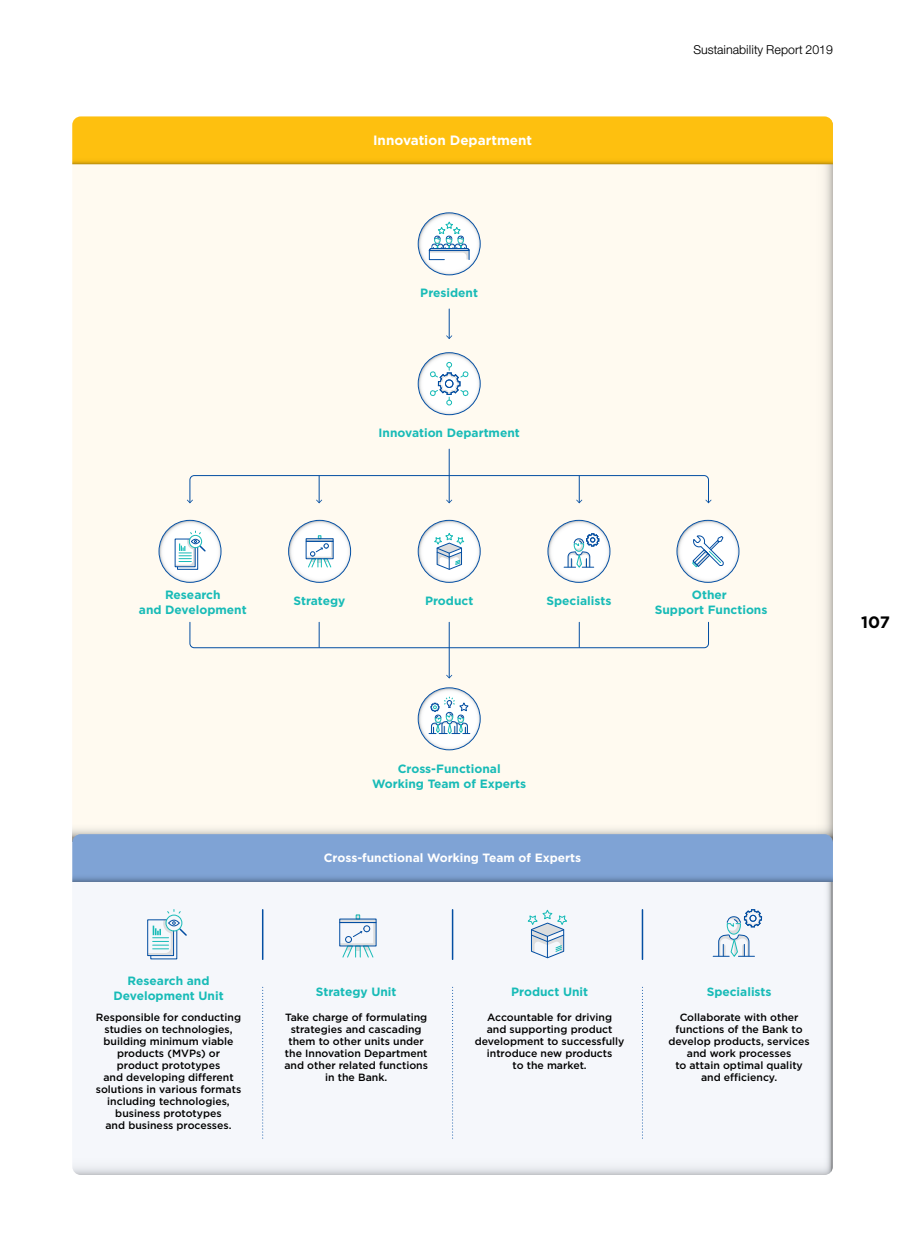
<style>
.page{position:relative;width:918px;height:1242px;background:#fff}
.page>*{position:absolute;margin:0;border:0;box-sizing:border-box;transform-origin:0 0}
.t1{font:18px "DB Helvethaica X 45 Li";color:#000}
.t2{font:700 16.5px "Gotham";color:#000}
.t3{font:700 13.5px "Gotham";color:#fff}
.t4{font:700 12px/15px "Gotham";color:#18bbb7;text-align:center}
.t5{font:700 12px "Gotham";color:#fff}
.t6{font:500 10.5px/12px "Gotham";color:#000;text-align:center}
</style>
<div class="page">
<div style="left:72px;top:164px;width:511px;height:327px;background:#fffaf0"></div>
<div style="left:72px;top:491px;width:761px;height:351px;background:#fffaf0"></div>
<div style="left:583px;top:164px;width:250px;height:670px;background:#fffaf0"></div>
<div style="left:72px;top:909px;width:571px;height:266px;background:#f5f7fb"></div>
<div style="left:643px;top:882px;width:190px;height:293px;background:#f5f7fb"></div>
<svg style="left:72px;top:834px;width:761px;height:48px;background:#7da0d1"></svg>
<svg style="left:72px;top:116px;width:761px;height:48px;background:#fbbe11"></svg>
<svg style="left:446px;top:309px;width:6px;height:30px"></svg>
<hr style="left:449px;top:449px;width:1px;height:54px;background:#034ea2">
<svg style="left:187px;top:475px;width:525px;height:28px"></svg>
<hr style="left:449px;top:622px;width:1px;height:56px;background:#034ea2">
<svg style="left:446px;top:675px;width:6px;height:4px"></svg>
<svg style="left:189px;top:622px;width:520px;height:26px"></svg>
<svg style="left:289px;top:520px;width:62px;height:62px"></svg>
<div style="left:288px;top:520px;width:63px;height:63px;border:1px solid #034ea2;border-radius:50%"></div>
<div style="left:306px;top:538px;width:28px;height:4px;border:1px solid #034ea2"></div>
<svg style="left:306px;top:535px;width:27px;height:33px"></svg>
<svg style="left:418px;top:213px;width:62px;height:62px"></svg>
<div style="left:418px;top:212px;width:63px;height:63px;border:1px solid #034ea2;border-radius:50%"></div>
<svg style="left:429px;top:221px;width:41px;height:39px"></svg>
<svg style="left:418px;top:353px;width:62px;height:62px"></svg>
<div style="left:418px;top:352px;width:63px;height:63px;border:1px solid #034ea2;border-radius:50%"></div>
<svg style="left:429px;top:362px;width:40px;height:43px"></svg>
<svg style="left:677px;top:520px;width:62px;height:62px"></svg>
<div style="left:677px;top:520px;width:62px;height:63px;border:1px solid #034ea2;border-radius:50%"></div>
<svg style="left:692px;top:535px;width:33px;height:33px"></svg>
<svg style="left:548px;top:520px;width:62px;height:62px"></svg>
<div style="left:548px;top:520px;width:62px;height:63px;border:1px solid #034ea2;border-radius:50%"></div>
<svg style="left:564px;top:533px;width:36px;height:36px"></svg>
<svg style="left:418px;top:520px;width:62px;height:62px"></svg>
<div style="left:418px;top:520px;width:63px;height:63px;border:1px solid #034ea2;border-radius:50%"></div>
<svg style="left:433px;top:532px;width:32px;height:38px"></svg>
<svg style="left:159px;top:520px;width:62px;height:62px"></svg>
<div style="left:159px;top:520px;width:62px;height:63px;border:1px solid #034ea2;border-radius:50%"></div>
<svg style="left:174px;top:531px;width:33px;height:39px"></svg>
<div style="left:189px;top:535px;width:13px;height:13px;border:1px solid #18bbb7;border-radius:50%"></div>
<svg style="left:418px;top:688px;width:62px;height:62px"></svg>
<div style="left:418px;top:687px;width:63px;height:63px;border:1px solid #034ea2;border-radius:50%"></div>
<svg style="left:429px;top:697px;width:41px;height:38px"></svg>
<svg style="left:262px;top:987px;width:1px;height:151px"></svg>
<svg style="left:452px;top:987px;width:1px;height:151px"></svg>
<svg style="left:642px;top:987px;width:1px;height:151px"></svg>
<hr style="left:262px;top:910px;width:1px;height:49px;background:#034ea2">
<hr style="left:452px;top:910px;width:1px;height:49px;background:#034ea2">
<hr style="left:642px;top:910px;width:1px;height:49px;background:#034ea2">
<svg style="left:147px;top:910px;width:41px;height:50px"></svg>
<div style="left:166px;top:915px;width:16px;height:16px;border:1px solid #18bbb7;border-radius:50%"></div>
<div style="left:339px;top:922px;width:37px;height:24px;border:1px solid #034ea2"></div>
<div style="left:339px;top:919px;width:37px;height:4px;border:1px solid #034ea2"></div>
<svg style="left:340px;top:915px;width:36px;height:43px"></svg>
<svg style="left:527px;top:909px;width:41px;height:50px"></svg>
<svg style="left:713px;top:909px;width:49px;height:49px"></svg>
<p class="t3" style="left:373px;top:132px;width:161px">Innovation Department</p>
<p class="t4" style="left:420px;top:284px;width:59px">President</p>
<p class="t4" style="left:379px;top:425px;width:143px">Innovation Department</p>
<h1 class="t1" style="left:693px;top:40px;width:141px">Sustainability Report 2019</h1>
<p class="t4" style="left:139px;top:587px;width:109px">Research<br>and Development</p>
<p class="t4" style="left:294px;top:593px;width:53px">Strategy</p>
<p class="t4" style="left:425px;top:593px;width:50px">Product</p>
<p class="t4" style="left:547px;top:593px;width:66px">Specialists</p>
<p class="t4" style="left:655px;top:587px;width:114px">Other<br>Support Functions</p>
<h2 class="t2" style="left:861px;top:613px;width:30px">107</h2>
<p class="t4" style="left:372px;top:761px;width:156px">Cross-Functional<br>Working Team of Experts</p>
<p class="t5" style="left:324px;top:851px;width:259px">Cross-functional Working Team of Experts</p>
<p class="t4" style="left:113px;top:973px;width:112px">Research and<br>Development Unit</p>
<p class="t6" style="left:96px;top:1011px;width:147px">Responsible for conducting studies on technologies, building minimum viable products (MVPs) or product prototypes<br>and developing different solutions in various formats including technologies, business prototypes<br>and business processes.</p>
<p class="t6" style="left:284px;top:1011px;width:145px">Take charge of formulating strategies and cascading them to other units under the Innovation Department and other related functions in the Bank.</p>
<p class="t6" style="left:475px;top:1011px;width:151px">Accountable for driving<br>and supporting product development to successfully introduce new products<br>to the market.</p>
<p class="t6" style="left:669px;top:1011px;width:143px">Collaborate with other functions of the Bank to develop products, services and work processes<br>to attain optimal quality and efficiency.</p>
<p class="t4" style="left:316px;top:984px;width:82px">Strategy Unit</p>
<p class="t4" style="left:511px;top:984px;width:78px">Product Unit</p>
<p class="t4" style="left:707px;top:984px;width:66px">Specialists</p>
</div>
